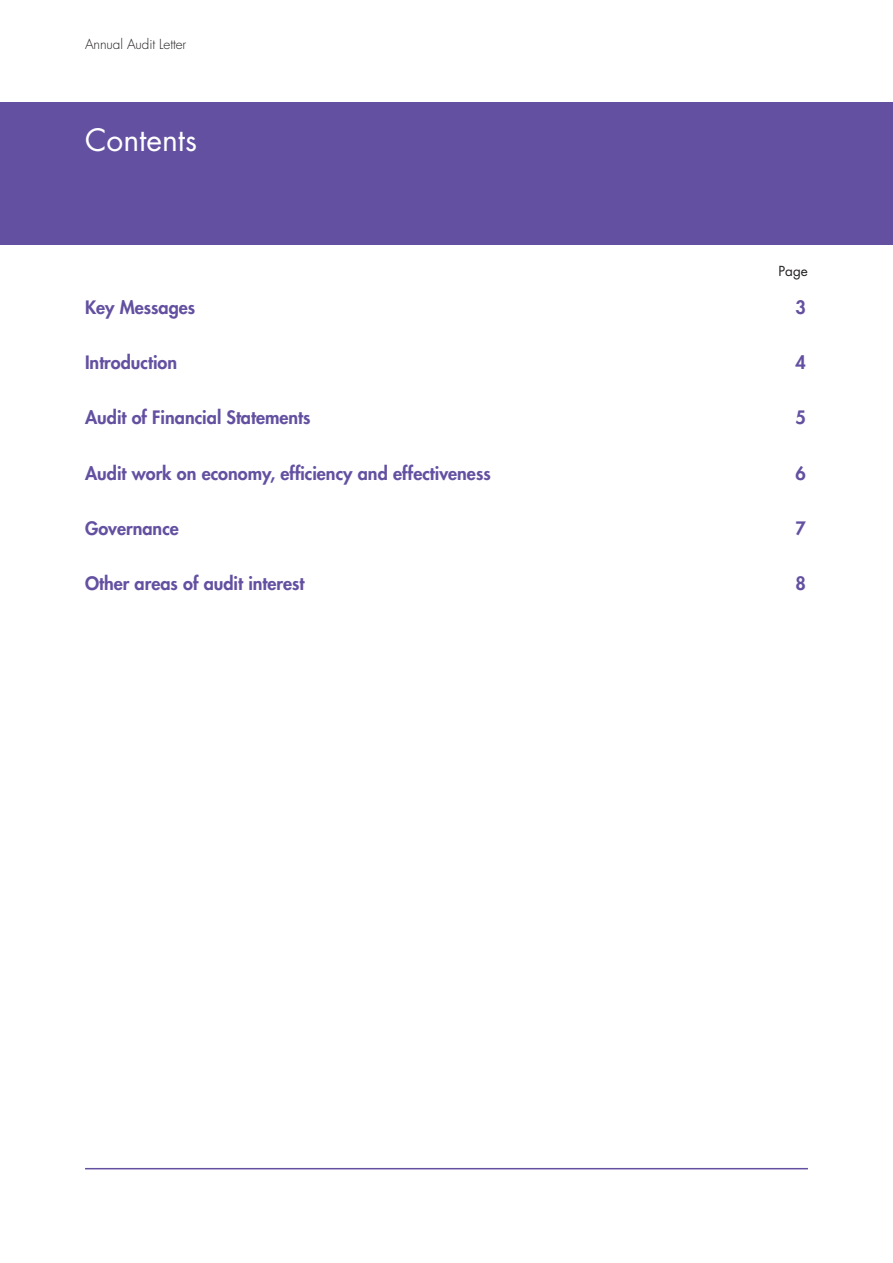
<style>
.page{position:relative;width:893px;height:1263px;background:#fff}
.page>*{position:absolute;margin:0;border:0;box-sizing:border-box;transform-origin:0 0}
.t1{font:30px "Futura";color:#fff}
.B___Contents_list_s{font:800 18px "Futura";color:#6350a1}
.t2{font:300 13.5px "Futura";letter-spacing:-.005em;color:#231f20}
.Contents_Page_Body{font:13.5px "Futura";color:#231f20}
</style>
<div class="page">
<div style="left:0;top:102px;width:893px;height:142px;background:#6350a1"></div>
<hr style="left:85px;top:1168px;width:723px;height:1px;background:#6350a1">
<p class="t2" style="left:85px;top:35px;width:103px">Annual Audit Letter</p>
<h1 class="t1" style="left:85px;top:121px;width:113px">Contents</h1>
<p class="Contents_Page_Body" style="left:778px;top:263px;width:31px">Page</p>
<p class="B___Contents_list_s" style="left:85px;top:296px;width:112px">Key Messages</p>
<p class="B___Contents_list_s" style="left:795px;top:296px;width:12px">3</p>
<p class="B___Contents_list_s" style="left:85px;top:351px;width:94px">Introduction</p>
<p class="B___Contents_list_s" style="left:795px;top:351px;width:12px">4</p>
<p class="B___Contents_list_s" style="left:85px;top:406px;width:227px">Audit of Financial Statements</p>
<p class="B___Contents_list_s" style="left:795px;top:406px;width:12px">5</p>
<p class="B___Contents_list_s" style="left:85px;top:461px;width:407px">Audit work on economy, efficiency and effectiveness</p>
<p class="B___Contents_list_s" style="left:795px;top:461px;width:12px">6</p>
<p class="B___Contents_list_s" style="left:85px;top:516px;width:95px">Governance</p>
<p class="B___Contents_list_s" style="left:795px;top:516px;width:12px">7</p>
<p class="B___Contents_list_s" style="left:85px;top:571px;width:221px">Other areas of audit interest</p>
<p class="B___Contents_list_s" style="left:795px;top:571px;width:12px">8</p>
</div>
